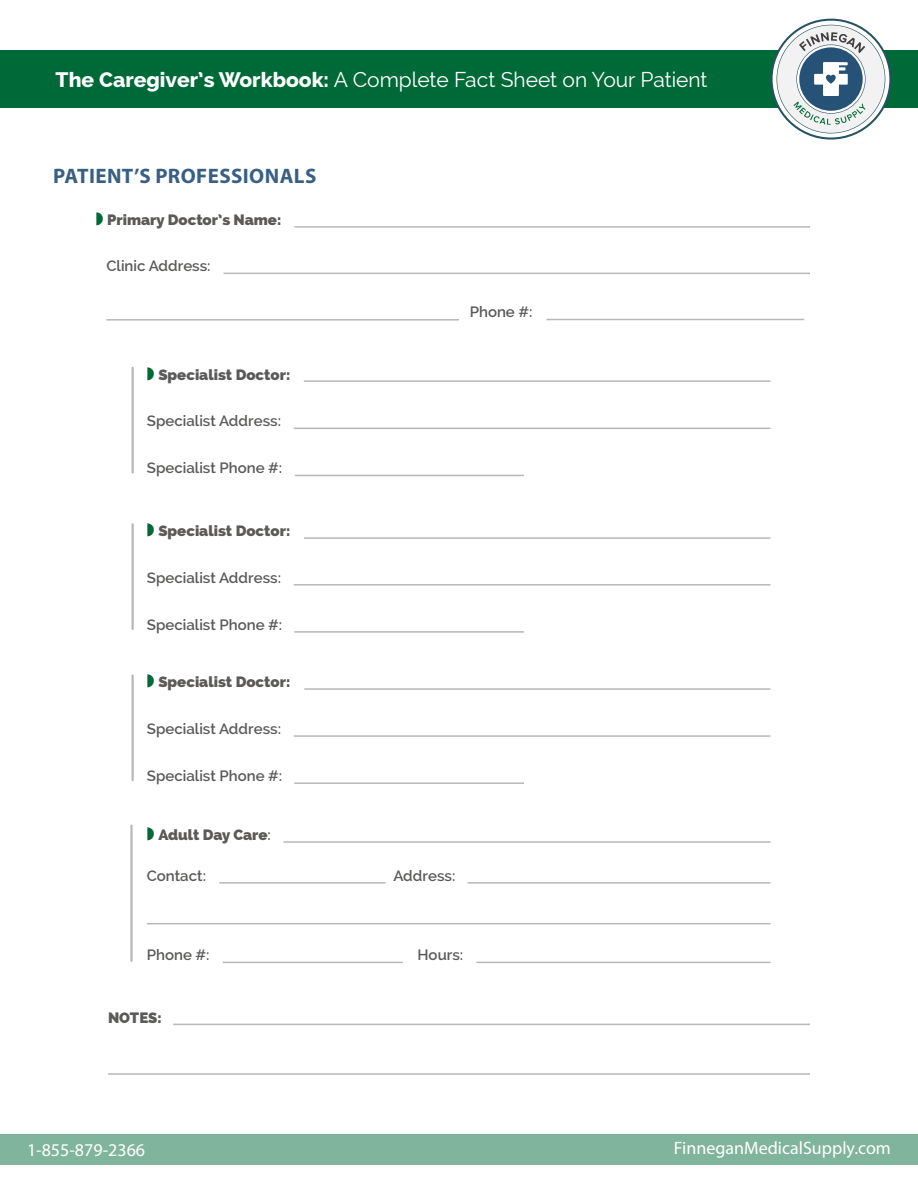
<style>
.page{position:relative;width:918px;height:1188px;background:#fff}
.page>*{position:absolute;margin:0;border:0;box-sizing:border-box;transform-origin:0 0}
.Page_Heading{font:21px "Raleway";color:#fff}
.Heading_1{font:700 21px "Myriad Pro";letter-spacing:.02em;color:#396083}
.t1{font:18px "Myriad Pro";color:#fff}
.Paragraph_Check_List{font:600 15px "Raleway";color:#5b5a59}
.Paragraph_Check_List-2{font:800 15px "Raleway";color:#5b5a59}
.s1{font-weight:800}
.s2{font-weight:600}
</style>
<div class="page">
<div style="left:0;top:1134px;width:918px;height:31px;background:#80b49c"></div>
<div style="left:0;top:50px;width:918px;height:58px;background:#006938"></div>
<svg style="left:771px;top:19px;width:120px;height:121px"></svg>
<hr style="left:294px;top:226px;width:516px;height:2px;background:#b8b8b8">
<hr style="left:224px;top:273px;width:586px;height:1px;background:#b8b8b8">
<hr style="left:106px;top:319px;width:353px;height:2px;background:#b8b8b8">
<hr style="left:546px;top:319px;width:258px;height:1px;background:#b8b8b8">
<hr style="left:294px;top:428px;width:476px;height:1px;background:#b8b8b8">
<hr style="left:295px;top:475px;width:229px;height:1px;background:#b8b8b8">
<hr style="left:132px;top:368px;width:2px;height:104px;background:#b8b8b8">
<hr style="left:294px;top:584px;width:476px;height:2px;background:#b8b8b8">
<hr style="left:294px;top:631px;width:230px;height:2px;background:#b8b8b8">
<hr style="left:132px;top:524px;width:2px;height:105px;background:#b8b8b8">
<hr style="left:294px;top:735px;width:476px;height:2px;background:#b8b8b8">
<hr style="left:294px;top:782px;width:230px;height:2px;background:#b8b8b8">
<hr style="left:132px;top:676px;width:2px;height:104px;background:#b8b8b8">
<hr style="left:173px;top:1024px;width:637px;height:1px;background:#b8b8b8">
<hr style="left:108px;top:1073px;width:702px;height:2px;background:#b8b8b8">
<hr style="left:284px;top:841px;width:486px;height:2px;background:#b8b8b8">
<hr style="left:219px;top:882px;width:167px;height:2px;background:#b8b8b8">
<hr style="left:468px;top:882px;width:302px;height:2px;background:#b8b8b8">
<hr style="left:147px;top:923px;width:623px;height:1px;background:#b8b8b8">
<hr style="left:223px;top:962px;width:180px;height:1px;background:#b8b8b8">
<hr style="left:476px;top:962px;width:294px;height:1px;background:#b8b8b8">
<hr style="left:130px;top:826px;width:3px;height:135px;background:#b8b8b8">
<hr style="left:304px;top:380px;width:466px;height:2px;background:#b8b8b8">
<hr style="left:304px;top:537px;width:466px;height:2px;background:#b8b8b8">
<hr style="left:304px;top:688px;width:466px;height:2px;background:#b8b8b8">
<p class="Page_Heading" style="left:56px;top:67px;width:653px"><span class="s1">The Caregiver’s Workbook:</span> A Complete Fact Sheet on Your Patient</p>
<p class="Heading_1" style="left:53px;top:162px;width:265px">PATIENT’S PROFESSIONALS</p>
<p class="Paragraph_Check_List-2" style="left:107px;top:211px;width:176px">Primary Doctor’s Name:</p>
<p class="Paragraph_Check_List" style="left:106px;top:257px;width:106px">Clinic Address:</p>
<p class="Paragraph_Check_List-2" style="left:158px;top:366px;width:133px">Specialist Doctor:</p>
<p class="Paragraph_Check_List" style="left:147px;top:412px;width:136px">Specialist Address:</p>
<p class="Paragraph_Check_List" style="left:147px;top:459px;width:137px">Specialist Phone #:</p>
<p class="Paragraph_Check_List-2" style="left:158px;top:522px;width:133px">Specialist Doctor:</p>
<p class="Paragraph_Check_List" style="left:147px;top:569px;width:136px">Specialist Address:</p>
<p class="Paragraph_Check_List" style="left:147px;top:616px;width:137px">Specialist Phone #:</p>
<p class="Paragraph_Check_List-2" style="left:158px;top:673px;width:133px">Specialist Doctor:</p>
<p class="Paragraph_Check_List" style="left:147px;top:720px;width:136px">Specialist Address:</p>
<p class="Paragraph_Check_List" style="left:147px;top:767px;width:137px">Specialist Phone #:</p>
<p class="Paragraph_Check_List-2" style="left:158px;top:826px;width:114px">Adult Day Care<span class="s2">:</span></p>
<p class="Paragraph_Check_List" style="left:147px;top:867px;width:61px">Contact:</p>
<p class="Paragraph_Check_List" style="left:470px;top:303px;width:64px">Phone #:</p>
<p class="Paragraph_Check_List" style="left:393px;top:867px;width:64px">Address:</p>
<p class="Paragraph_Check_List" style="left:147px;top:946px;width:64px">Phone #:</p>
<p class="Paragraph_Check_List" style="left:418px;top:946px;width:47px">Hours:</p>
<p class="Paragraph_Check_List-2" style="left:108px;top:1009px;width:55px">NOTES:</p>
<p class="t1" style="left:27px;top:1138px;width:120px">1-855-879-2366</p>
<p class="t1" style="left:674px;top:1137px;width:219px">FinneganMedicalSupply.com</p>
</div>
